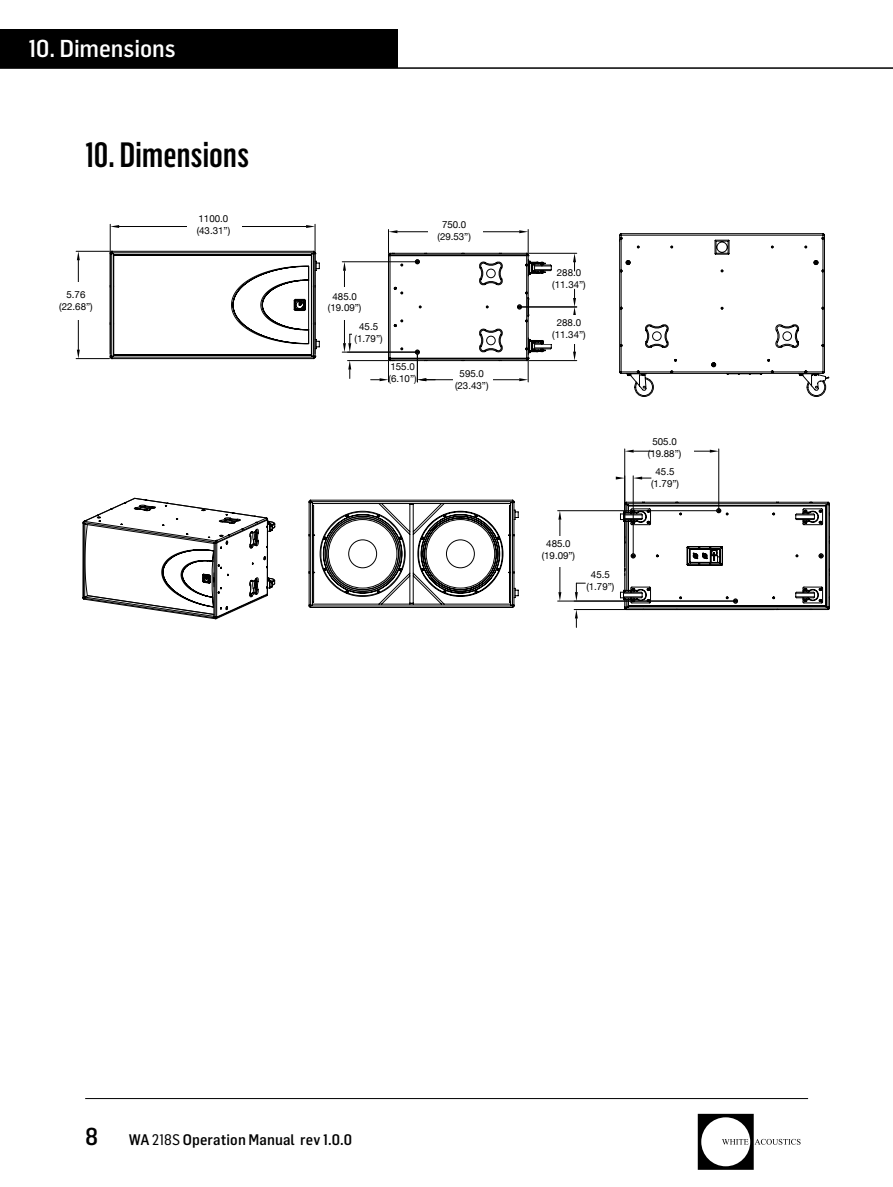
<style>
.page{position:relative;width:893px;height:1187px;background:#fff}
.page>*{position:absolute;margin:0;border:0;box-sizing:border-box;transform-origin:0 0}
.t1{font:500 34.5px "Flama Condensed";letter-spacing:-.005em;color:#000}
.t2{font:500 24px "Flama Semicondensed";letter-spacing:-.005em;color:#fff}
.t3{font:500 24px "Flama Semicondensed";color:#000}
.t4{font:500 15px "Flama Semicondensed";letter-spacing:.005em;color:#000}
.t5{font:9.75px/11.7px "Helvetica Neue";color:#000;text-align:center}
.s1{font-family:"Flama Semicondensed Basic";font-weight:400}
</style>
<div class="page">
<div style="left:0;top:30px;width:398px;height:38px;background:#000"></div>
<hr style="left:85px;top:1098px;width:723px;height:1px;background:#000">
<svg style="left:698px;top:1113px;width:102px;height:56px"></svg>
<hr style="left:0;top:67px;width:893px;height:2px;background:#000">
<hr style="left:110px;top:224px;width:1px;height:130px;background:#000">
<hr style="left:315px;top:224px;width:1px;height:130px;background:#000">
<hr style="left:119px;top:226px;width:81px;height:1px;background:#000">
<svg style="left:110px;top:225px;width:9px;height:3px"></svg>
<hr style="left:225px;top:226px;width:81px;height:1px;background:#000">
<svg style="left:306px;top:225px;width:9px;height:3px"></svg>
<hr style="left:76px;top:251px;width:33px;height:1px;background:#000">
<hr style="left:76px;top:358px;width:33px;height:1px;background:#000">
<hr style="left:78px;top:260px;width:1px;height:36px;background:#000">
<svg style="left:77px;top:251px;width:3px;height:9px"></svg>
<hr style="left:78px;top:314px;width:1px;height:35px;background:#000">
<svg style="left:77px;top:349px;width:3px;height:9px"></svg>
<hr style="left:574px;top:609px;width:200px;height:1px;background:#000">
<svg style="left:575px;top:610px;width:3px;height:17px"></svg>
<svg style="left:619px;top:233px;width:206px;height:27px"></svg>
<svg style="left:418px;top:260px;width:412px;height:348px"></svg>
<svg style="left:82px;top:250px;width:336px;height:370px"></svg>
<svg style="left:371px;top:229px;width:181px;height:153px"></svg>
<svg style="left:620px;top:501px;width:210px;height:109px"></svg>
<div style="left:48px;top:282px;width:54px;height:37px;background:#fff"></div>
<div style="left:187px;top:204px;width:55px;height:38px;background:#fff"></div>
<div style="left:428px;top:210px;width:54px;height:37px;background:#fff"></div>
<div style="left:544px;top:315px;width:47px;height:28px;background:#fff"></div>
<div style="left:319px;top:287px;width:42px;height:32px;background:#fff"></div>
<div style="left:352px;top:315px;width:31px;height:27px;background:#fff"></div>
<div style="left:428px;top:406px;width:55px;height:37px;background:#fff"></div>
<div style="left:453px;top:373px;width:39px;height:16px;background:#fff"></div>
<h2 class="t2" style="left:28px;top:33px;width:149px">10. Dimensions</h2>
<h1 class="t1" style="left:85px;top:133px;width:166px">10. Dimensions</h1>
<p class="t5" style="left:59px;top:288px;width:35px">5.76 (22.68”)</p>
<p class="t5" style="left:197px;top:212px;width:35px;text-align:left">1100.0 (43.31”)</p>
<p class="t5" style="left:437px;top:218px;width:35px">750.0 (29.53”)</p>
<p class="t5" style="left:328px;top:290px;width:35px">485.0 (19.09”)</p>
<p class="t5" style="left:355px;top:320px;width:30px">45.5 (1.79”)</p>
<p class="t5" style="left:389px;top:360px;width:30px;text-align:left">155.0 (6.10”)</p>
<p class="t5" style="left:455px;top:368px;width:35px">595.0 (23.43”)</p>
<p class="t5" style="left:552px;top:267px;width:35px">288.0 (11.34”)</p>
<p class="t5" style="left:552px;top:317px;width:35px">288.0 (11.34”)</p>
<p class="t5" style="left:542px;top:538px;width:35px">485.0 (19.09”)</p>
<p class="t5" style="left:586px;top:569px;width:30px">45.5 (1.79”)</p>
<p class="t5" style="left:648px;top:436px;width:35px">505.0 (19.88”)</p>
<p class="t5" style="left:651px;top:465px;width:30px">45.5 (1.79”)</p>
<h2 class="t3" style="left:85px;top:1120px;width:15px">8</h2>
<h3 class="t4" style="left:129px;top:1129px;width:225px">WA <span class="s1">218S</span> Operation Manual rev 1.0.0</h3>
</div>
